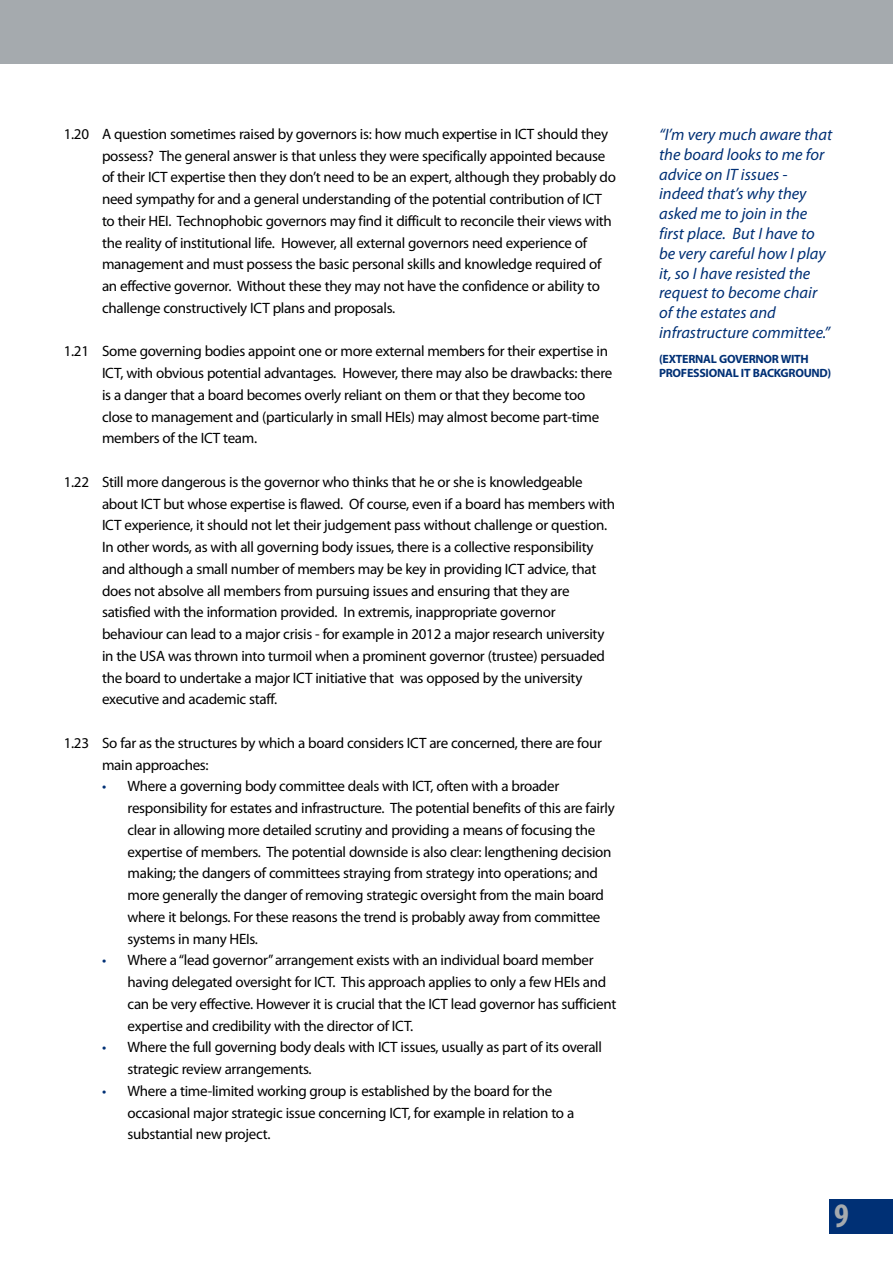
<style>
.page{position:relative;width:893px;height:1263px;background:#fff}
.page>*{position:absolute;margin:0;border:0;box-sizing:border-box;transform-origin:0 0}
.t1{font:700 condensed 34.5px "Myriad Pro";color:#a5aaae}
.t2{font:italic 16.5px/19.8px "Myriad Pro";color:#003075}
.t3{font:15px/21.8px "Myriad Pro";letter-spacing:-.02em;color:#000}
.t4{font:700 12px/14.4px "Myriad Pro";letter-spacing:-.02em;color:#003075}
.s1{color:#003075}
</style>
<div class="page">
<div style="left:0;top:0;width:893px;height:64px;background:#a5aaae"></div>
<div style="left:829px;top:1199px;width:64px;height:34px;background:#003075"></div>
<p class="t3" style="left:102px;top:124px;width:515px;text-indent:-38px">1.20 A question sometimes raised by governors is: how much expertise in ICT should they possess? The general answer is that unless they were specifically appointed because of their ICT expertise then they don’t need to be an expert, although they probably do need sympathy for and a general understanding of the potential contribution of ICT to their HEI. Technophobic governors may find it difficult to reconcile their views with the reality of institutional life. However, all external governors need experience of management and must possess the basic personal skills and knowledge required of an effective governor. Without these they may not have the confidence or ability to challenge constructively ICT plans and proposals.</p>
<p class="t3" style="left:102px;top:342px;width:512px;text-indent:-38px">1.21 Some governing bodies appoint one or more external members for their expertise in ICT, with obvious potential advantages. However, there may also be drawbacks: there is a danger that a board becomes overly reliant on them or that they become too close to management and (particularly in small HEIs) may almost become part-time members of the ICT team.</p>
<p class="t3" style="left:102px;top:472px;width:515px;text-indent:-38px">1.22 Still more dangerous is the governor who thinks that he or she is knowledgeable about ICT but whose expertise is flawed. Of course, even if a board has members with ICT experience, it should not let their judgement pass without challenge or question.<br>In other words, as with all governing body issues, there is a collective responsibility and although a small number of members may be key in providing ICT advice, that does not absolve all members from pursuing issues and ensuring that they are satisfied with the information provided. In extremis, inappropriate governor behaviour can lead to a major crisis - for example in 2012 a major research university in the USA was thrown into turmoil when a prominent governor (trustee) persuaded the board to undertake a major ICT initiative that was opposed by the university executive and academic staff.</p>
<p class="t3" style="left:102px;top:733px;width:501px;text-indent:-38px">1.23 So far as the structures by which a board considers ICT are concerned, there are four main approaches:</p>
<p class="t3" style="left:128px;top:777px;width:489px;text-indent:-26px"><span class="s1">•</span> Where a governing body committee deals with ICT, often with a broader responsibility for estates and infrastructure. The potential benefits of this are fairly clear in allowing more detailed scrutiny and providing a means of focusing the expertise of members. The potential downside is also clear: lengthening decision making; the dangers of committees straying from strategy into operations; and more generally the danger of removing strategic oversight from the main board where it belongs. For these reasons the trend is probably away from committee systems in many HEIs.</p>
<p class="t3" style="left:128px;top:951px;width:490px;text-indent:-26px"><span class="s1">•</span> Where a“lead governor”arrangement exists with an individual board member having delegated oversight for ICT. This approach applies to only a few HEIs and can be very effective. However it is crucial that the ICT lead governor has sufficient expertise and credibility with the director of ICT.</p>
<p class="t3" style="left:128px;top:1038px;width:476px;text-indent:-26px"><span class="s1">•</span> Where the full governing body deals with ICT issues, usually as part of its overall strategic review arrangements.</p>
<p class="t3" style="left:128px;top:1081px;width:448px;text-indent:-26px"><span class="s1">•</span> Where a time-limited working group is established by the board for the occasional major strategic issue concerning ICT, for example in relation to a substantial new project.</p>
<p class="t2" style="left:659px;top:126px;width:175px">“I’m very much aware that the board looks to me for advice on IT issues - indeed that’s why they asked me to join in the first place. But I have to be very careful how I play it, so I have resisted the request to become chair of the estates and infrastructure committee.”</p>
<p class="t4" style="left:659px;top:353px;width:174px">(EXTERNAL GOVERNOR WITH<br>PROFESSIONAL IT BACKGROUND)</p>
<h1 class="t1" style="left:834px;top:1203px;width:16px">9</h1>
</div>
